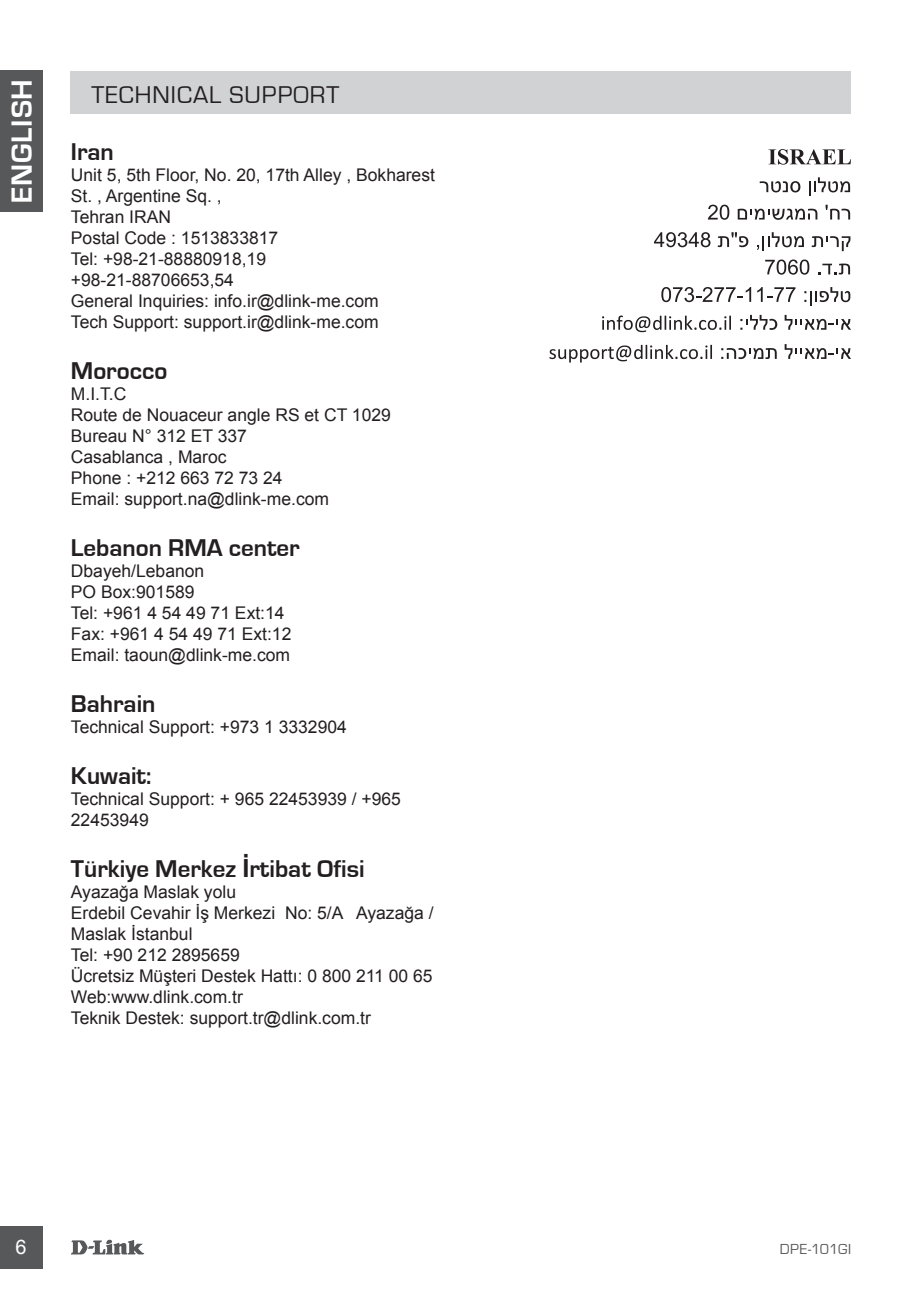
<style>
.page{position:relative;width:922px;height:1297px;background:#fff}
.page>*{position:absolute;margin:0;border:0;box-sizing:border-box;transform-origin:0 0}
.t1{font:700 30px "Eurostile";letter-spacing:.025em;color:#fff}
.t2{font:700 25px "Eurostile";color:#231f20}
.t3{font:25px "Eurostile";letter-spacing:.04em;color:#231f20}
.t4{font:20px "Arial";color:#fff}
.t5{font:17.5px/21px "Arial";color:#231f20}
.t6{font:15px "Eurostile";letter-spacing:.015em;color:#57585a}
.s1{font-family:"Arial"}
</style>
<div class="page">
<svg style="left:71px;top:1239px;width:73px;height:15px"></svg>
<div style="left:0;top:1226px;width:43px;height:43px;background:#57585a"></div>
<div style="left:0;top:70px;width:43px;height:142px;background:#57585a"></div>
<div style="left:71px;top:71px;width:779px;height:42px;background:#d1d2d4"></div>
<svg style="left:768px;top:149px;width:82px;height:16px"></svg>
<svg style="left:759px;top:181px;width:41px;height:11px"></svg>
<svg style="left:809px;top:177px;width:40px;height:19px"></svg>
<svg style="left:825px;top:205px;width:24px;height:15px"></svg>
<svg style="left:737px;top:209px;width:80px;height:11px"></svg>
<svg style="left:707px;top:205px;width:22px;height:15px"></svg>
<svg style="left:811px;top:236px;width:39px;height:15px"></svg>
<svg style="left:757px;top:232px;width:46px;height:19px"></svg>
<svg style="left:717px;top:232px;width:31px;height:15px"></svg>
<svg style="left:654px;top:232px;width:56px;height:15px"></svg>
<svg style="left:818px;top:264px;width:31px;height:10px"></svg>
<svg style="left:765px;top:260px;width:44px;height:15px"></svg>
<svg style="left:804px;top:287px;width:46px;height:19px"></svg>
<svg style="left:661px;top:287px;width:90px;height:15px"></svg>
<svg style="left:757px;top:287px;width:38px;height:15px"></svg>
<svg style="left:784px;top:315px;width:66px;height:15px"></svg>
<svg style="left:740px;top:315px;width:37px;height:15px"></svg>
<svg style="left:602px;top:316px;width:128px;height:16px"></svg>
<svg style="left:784px;top:344px;width:66px;height:15px"></svg>
<svg style="left:721px;top:348px;width:55px;height:11px"></svg>
<svg style="left:549px;top:345px;width:162px;height:18px"></svg>
<h1 class="t1" style="left:5px;top:203px;width:125px;rotate:-90deg">ENGLISH</h1>
<h2 class="t3" style="left:92px;top:81px;width:76px">TECHNICA</h2>
<h2 class="t3" style="left:209px;top:81px;width:69px">L SUPPORT</h2>
<h2 class="t2" style="left:71px;top:138px;width:44px">Iran</h2>
<p class="t5" style="left:71px;top:164px;width:365px">U nit 5, 5th Floor, No. 20, 17th Alley , Bokharest<br>St. , Argentine Sq. ,<br>Tehran IRAN<br>Postal Code : 1513833817<br>Tel: +98-21-88880918,19<br>+98-21-88706653,54<br>General Inquiries: info.ir@dlink-me.com<br>Tech Support: support.ir@dlink-me.com</p>
<h2 class="t2" style="left:71px;top:357px;width:98px">Morocco</h2>
<p class="t5" style="left:71px;top:383px;width:321px">M.I.T.C<br>Route de Nouaceur angle RS et CT 1029<br>Bureau N ° 312 ET 337<br>Casablanca , Maroc<br>Phone : +212 663 72 73 24<br>Email: support.na@dlink-me.com</p>
<h2 class="t2" style="left:71px;top:534px;width:230px">Lebanon RMA center</h2>
<p class="t5" style="left:71px;top:560px;width:222px">Dbayeh/Lebanon<br>PO Box:901589<br>Tel: +961 4 54 49 71 Ext:14<br>Fax: +961 4 54 49 71 Ext:12<br>Email: taoun@dlink-me.com</p>
<h2 class="t2" style="left:71px;top:690px;width:86px">Bahrain</h2>
<p class="t5" style="left:71px;top:716px;width:277px">Technical Support: +973 1 3332904</p>
<h2 class="t2" style="left:71px;top:762px;width:82px">Kuwait:</h2>
<p class="t5" style="left:71px;top:788px;width:331px">Technical Support: + 965 22453939 / +965<br>22453949</p>
<h2 class="t2" style="left:71px;top:855px;width:295px">Türkiye Merkez <span class="s1">İ</span>rtibat Ofisi</h2>
<p class="t5" style="left:71px;top:881px;width:364px">Ayazağa Maslak yolu<br>Erdebil Cevahir İş Merkezi No: 5/A Ayazağa /<br>Maslak İstanbul<br>Tel: +90 212 2895659<br>Ücretsiz Müşteri Destek Hattı: 0 800 211 00 65<br>Web:www.dlink.com.tr<br>Teknik Destek: support.tr@dlink.com.tr</p>
<p class="t4" style="left:15px;top:1234px;width:13px">6</p>
<p class="t6" style="left:779px;top:1241px;width:71px">DPE-101GI</p>
</div>
